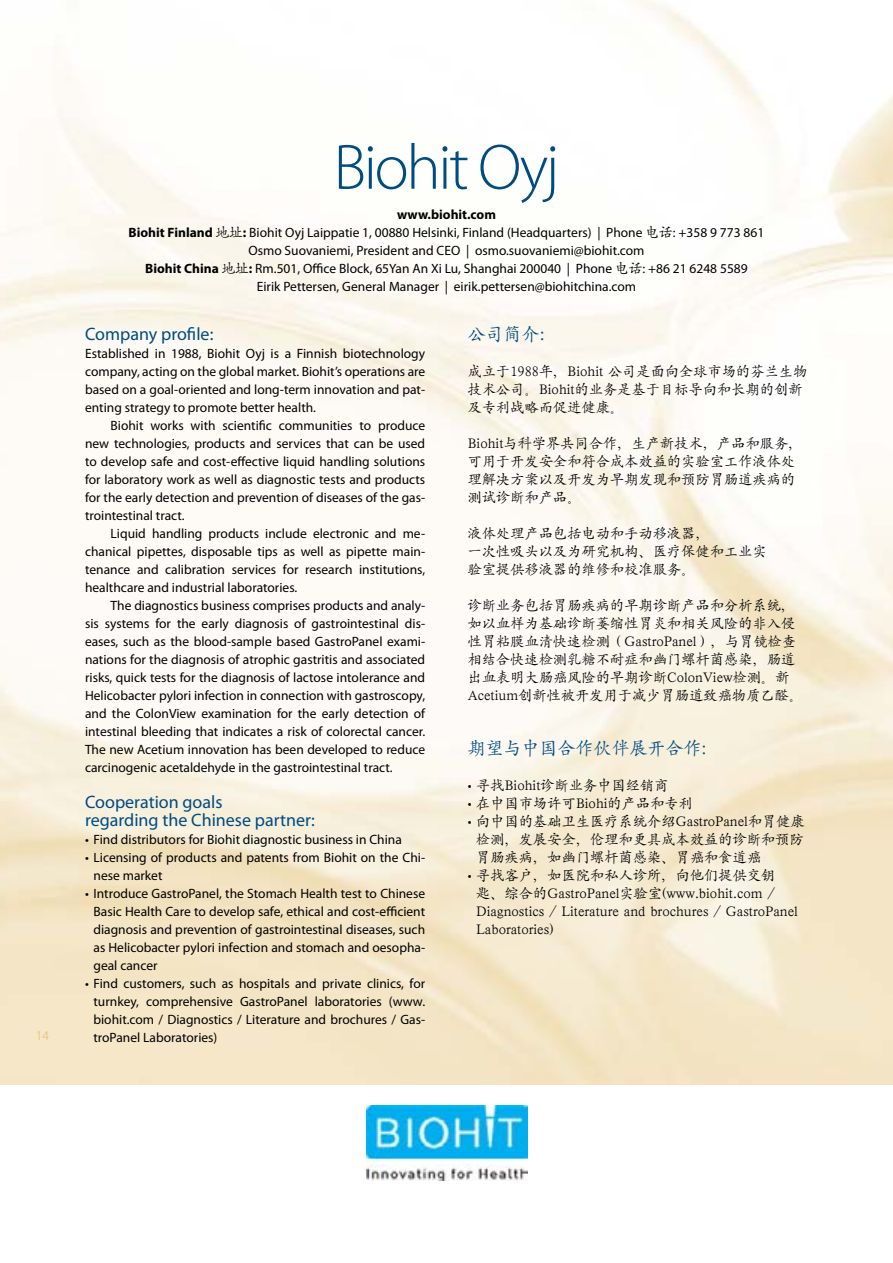
<style>
.page{position:relative;width:893px;height:1263px;background:#fff}
.page>*{position:absolute;margin:0;border:0;box-sizing:border-box;transform-origin:0 0}
.t1{font:300 64.5px "Myriad Pro";letter-spacing:-.04em;color:#004b80}
.t2{font:18px/18px "Myriad Pro";color:#004b80}
.t3{font:18px "SIL Kai Reg Jian";color:#004b80}
.t4{font:14.25px/18px "SIL Kai Reg Jian";color:#000}
.t5{font:13.5px/18px "Myriad Pro";color:#000;text-align:justify}
.t6{font:300 13.5px "Myriad Pro";color:#ddb964}
.s1{font-weight:700}
.s2{font-family:"SIL Kai Reg Jian";font-size:14.25px}
.s3{font-family:"Myriad Pro";font-size:13.5px}
</style>
<div class="page">
<img style="left:367px;top:1105px;width:160px;height:76px">
<h1 class="t1" style="left:334px;top:128px;width:227px">Biohit Oyj</h1>
<p class="t5" style="left:129px;top:205px;width:637px;text-align:center"><span class="s1">www.biohit.com<br>Biohit Finland</span> <span class="s2">地址</span><span class="s1">:</span> Biohit Oyj Laippatie 1, 00880 Helsinki, Finland (Headquarters) | Phone <span class="s2">电话</span>: +358 9 773 861<br>Osmo Suovaniemi, President and CEO | osmo.suovaniemi@biohit.com<br><span class="s1">Biohit China</span> <span class="s2">地址</span><span class="s1">:</span> Rm.501, Office Block, 65Yan An Xi Lu, Shanghai 200040 | Phone <span class="s2">电话</span>: +86 21 6248 5589<br>Eirik Pettersen, General Manager | eirik.pettersen@biohitchina.com</p>
<h2 class="t2" style="left:85px;top:324px;width:130px">Company profile:</h2>
<p class="t5" style="left:85px;top:344px;width:342px">Established in 1988, Biohit Oyj is a Finnish biotechnology company, acting on the global market. Biohit’s operations are based on a goal-oriented and long-term innovation and pat&shy;enting strategy to promote better health.</p>
<p class="t5" style="left:85px;top:416px;width:342px;text-indent:26px">Biohit works with scientific communities to produce new technologies, products and services that can be used to develop safe and cost-effective liquid handling solutions for laboratory work as well as diagnostic tests and products for the early detection and prevention of diseases of the gas&shy;trointestinal tract.</p>
<p class="t5" style="left:85px;top:524px;width:342px;text-indent:26px">Liquid handling products include electronic and me&shy;chanical pipettes, disposable tips as well as pipette main&shy;tenance and calibration services for research institutions, healthcare and industrial laboratories.</p>
<p class="t5" style="left:85px;top:596px;width:342px;text-indent:26px">The diagnostics business comprises products and analy&shy;sis systems for the early diagnosis of gastrointestinal dis&shy;eases, such as the blood-sample based GastroPanel exami&shy;nations for the diagnosis of atrophic gastritis and associated risks, quick tests for the diagnosis of lactose intolerance and Helicobacter pylori infection in connection with gastroscopy, and the ColonView examination for the early detection of intestinal bleeding that indicates a risk of colorectal cancer.<br>The new Acetium innovation has been developed to reduce carcinogenic acetaldehyde in the gastrointestinal tract.</p>
<h2 class="t2" style="left:85px;top:792px;width:231px">Cooperation goals<br>regarding the Chinese partner:</h2>
<p class="t5" style="left:85px;top:830px;width:318px">• Find distributors for Biohit diagnostic business in China</p>
<p class="t5" style="left:94px;top:848px;width:333px;text-indent:-8px">• Licensing of products and patents from Biohit on the Chi&shy;nese market</p>
<p class="t5" style="left:94px;top:884px;width:333px;text-indent:-8px">• Introduce GastroPanel, the Stomach Health test to Chinese Basic Health Care to develop safe, ethical and cost-efficient diagnosis and prevention of gastrointestinal diseases, such as Helicobacter pylori infection and stomach and oesopha&shy;geal cancer</p>
<p class="t5" style="left:93px;top:974px;width:333px;text-indent:-8px">• Find customers, such as hospitals and private clinics, for turnkey, comprehensive GastroPanel laboratories (www. biohit.com / Diagnostics / Literature and brochures / Gas-</p>
<h2 class="t3" style="left:468px;top:322px;width:78px">公司简介:</h2>
<p class="t4" style="left:468px;top:361px;width:341px">成立于1988年，Biohit 公司是面向全球市场的芬兰生物技术公司。Biohit的业务是基于目标导向和长期的创新及专利战略而促进健康。</p>
<p class="t4" style="left:468px;top:433px;width:337px">Biohit与科学界共同合作，生产新技术，产品和服务，可用于开发安全和符合成本效益的实验室工作液体处理解决方案以及开发为早期发现和预防胃肠道疾病的测试诊断和产品。</p>
<p class="t4" style="left:468px;top:523px;width:301px">液体处理产品包括电动和手动移液器，<br>一次性吸头以及为研究机构、医疗保健和工业实验室提供移液器的维修和校准服务。</p>
<p class="t4" style="left:468px;top:595px;width:337px">诊断业务包括胃肠疾病的早期诊断产品和分析系统，如以血样为基础诊断萎缩性胃炎和相关风险的非入侵性胃粘膜血清快速检测（GastroPanel），与胃镜检查相结合快速检测乳糖不耐症和幽门螺杆菌感染，肠道出血表明大肠癌风险的早期诊断ColonView检测。新<br>Acetium创新性被开发用于减少胃肠道致癌物质乙醛。</p>
<h2 class="t3" style="left:468px;top:736px;width:253px">期望与中国合作伙伴展开合作：</h2>
<p class="t4" style="left:468px;top:775px;width:203px"><span class="s3">•</span> 寻找Biohit诊断业务中国经销商</p>
<p class="t4" style="left:468px;top:793px;width:227px"><span class="s3">•</span> 在中国市场许可Biohi的产品和专利</p>
<p class="t4" style="left:476px;top:811px;width:330px;text-align:justify;text-indent:-9px"><span class="s3">•</span> 向中国的基础卫生医疗系统介绍GastroPanel和胃健康检测，发展安全，伦理和更具成本效益的诊断和预防胃肠疾病，如幽门螺杆菌感染、胃癌和食道癌</p>
<p class="t4" style="left:476px;top:865px;width:323px;text-indent:-9px"><span class="s3">•</span> 寻找客户，如医院和私人诊所，向他们提供交钥<br>匙、综合的GastroPanel实验室(www.biohit.com / Diagnostics / Literature and brochures / GastroPanel Laboratories)</p>
<p class="t6" style="left:36px;top:1028px;width:15px">14</p>
<p class="t5" style="left:93px;top:1028px;width:125px">troPanel Laboratories)</p>
</div>
